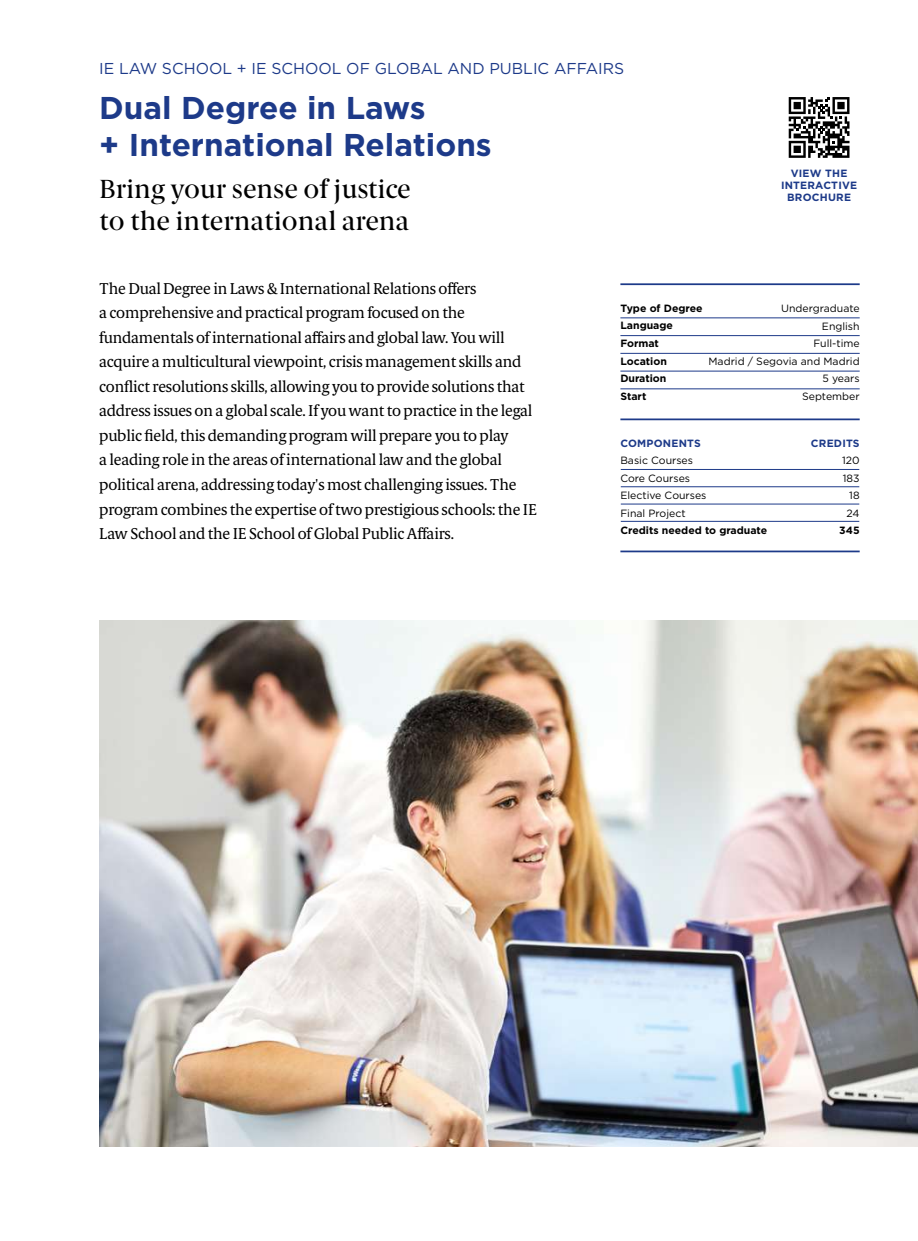
<style>
.page{position:relative;width:918px;height:1241px;background:#fff}
.page>*{position:absolute;margin:0;border:0;box-sizing:border-box;transform-origin:0 0}
.t1{font:700 31.5px/36.8px "Gotham";color:#1d3a89}
.t2{font:26.25px/31.5px "Berlingske Serif";color:#000}
.t3{font:15.75px/24.5px "Berlingske Text";letter-spacing:-.015em;color:#000}
.t4{font:15.75px "Gotham";color:#1d3a89}
.t5{font:10.5px/17.5px "Gotham";color:#000;text-align:right}
.t6{font:700 10.5px/17.5px "Gotham";color:#000}
.t7{font:700 10.5px/12.1px "Gotham";letter-spacing:.02em;color:#1d3a89;text-align:center}
</style>
<div class="page">
<hr style="left:620px;top:418px;width:239px;height:2px;background:#1d3a89">
<hr style="left:620px;top:283px;width:239px;height:2px;background:#1d3a89">
<hr style="left:620px;top:550px;width:239px;height:2px;background:#1d3a89">
<hr style="left:621px;top:469px;width:238px;height:1px;background:#1d3a89">
<hr style="left:621px;top:486px;width:238px;height:1px;background:#1d3a89">
<hr style="left:621px;top:503px;width:238px;height:1px;background:#1d3a89">
<hr style="left:621px;top:521px;width:238px;height:1px;background:#1d3a89">
<hr style="left:620px;top:335px;width:239px;height:1px;background:#1d3a89">
<hr style="left:620px;top:353px;width:239px;height:1px;background:#1d3a89">
<hr style="left:620px;top:317px;width:239px;height:1px;background:#1d3a89">
<hr style="left:620px;top:371px;width:239px;height:1px;background:#1d3a89">
<hr style="left:620px;top:388px;width:239px;height:1px;background:#1d3a89">
<img style="left:99px;top:620px;width:819px;height:525px">
<svg style="left:849px;top:97px;width:1px;height:61px"></svg>
<svg style="left:788px;top:97px;width:61px;height:61px"></svg>
<p class="t4" style="left:99px;top:58px;width:526px">IE LAW SCHOOL + IE SCHOOL OF GLOBAL AND PUBLIC AFFAIRS</p>
<h1 class="t1" style="left:99px;top:90px;width:394px">Dual Degree in Laws<br>+ International Relations</h1>
<h2 class="t2" style="left:99px;top:173px;width:313px">Bring your sense of justice to the international arena</h2>
<p class="t7" style="left:781px;top:167px;width:78px">VIEW THE<br>INTERACTIVE<br>BROCHURE</p>
<p class="t3" style="left:99px;top:276px;width:439px">The Dual Degree in Laws &amp; International Relations offers<br>a comprehensive and practical program focused on the fundamentals of international affairs and global law. You will acquire a multicultural viewpoint, crisis management skills and conflict resolutions skills, allowing you to provide solutions that address issues on a global scale. If you want to practice in the legal public field, this demanding program will prepare you to play<br>a leading role in the areas of international law and the global political arena, addressing today's most challenging issues. The program combines the expertise of two prestigious schools: the IE Law School and the IE School of Global Public Affairs.</p>
<p class="t6" style="left:620px;top:299px;width:84px">Type of Degree<br>Language<br>Format<br>Location<br>Duration<br>Start</p>
<p class="t5" style="left:708px;top:299px;width:153px">Undergraduate<br>English<br>Full-time<br>Madrid / Segovia and Madrid<br>5 years<br>September</p>
<p class="t7" style="left:620px;top:436px;width:82px">COMPONENTS</p>
<p class="t5" style="left:620px;top:451px;width:88px;text-align:left">Basic Courses<br>Core Courses<br>Elective Courses<br>Final Project</p>
<p class="t6" style="left:620px;top:521px;width:148px">Credits needed to graduate</p>
<p class="t7" style="left:811px;top:436px;width:50px">CREDITS</p>
<p class="t5" style="left:842px;top:451px;width:19px">120<br>183<br>18<br>24</p>
<p class="t6" style="left:839px;top:521px;width:22px">345</p>
</div>
